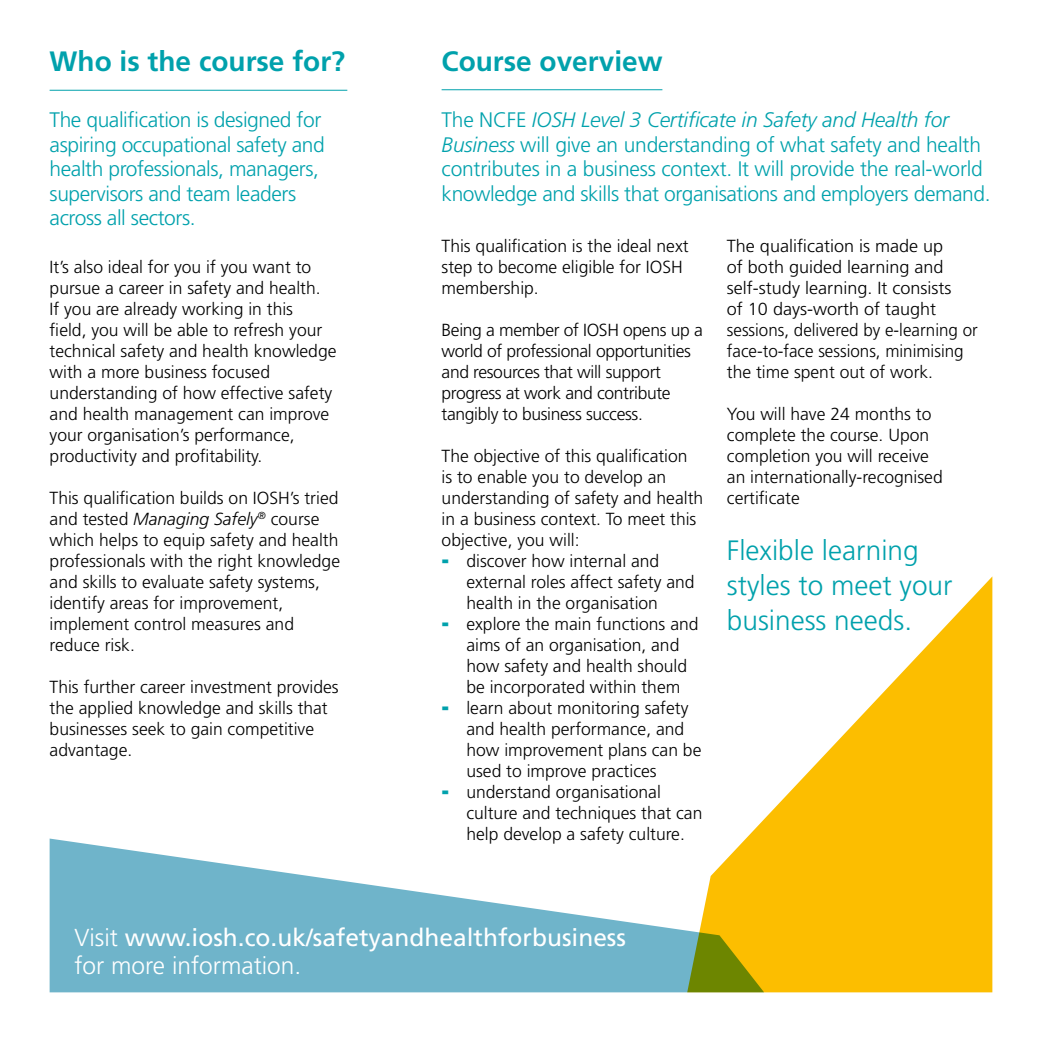
<style>
.page{position:relative;width:1042px;height:1042px;background:#fff}
.page>*{position:absolute;margin:0;border:0;box-sizing:border-box;transform-origin:0 0}
.t1{font:300 28px/35px "Frutiger";color:#00a1ac}
.t2{font:700 28px "Frutiger";color:#00a1ac}
.t3{font:24.5px/28px "Frutiger";color:#fff}
.t4{font:300 21px/24.5px "Frutiger";letter-spacing:-.02em;color:#00a1ac}
.t5{font:300 17.5px/21px "Frutiger";color:#000}
.t6{font:300 17.5px/21px "Frutiger";letter-spacing:-.02em;color:#000}
.s1{font-style:italic}
.s2{font-weight:900;font-size:21px;color:#00a1ac}
.s3{font-weight:300}
</style>
<div class="page">
<svg style="left:746px;top:577px;width:246px;height:415px;fill:#fcbe00"></svg>
<svg style="left:50px;top:838px;width:714px;height:154px;fill:#6fb4ca"></svg>
<hr style="left:50px;top:90px;width:297px;height:1px;background:#00a1ac">
<hr style="left:441px;top:89px;width:221px;height:1px;background:#00a1ac">
<h1 class="t2" style="left:50px;top:44px;width:297px">Who is the course for?</h1>
<p class="t4" style="left:50px;top:108px;width:277px">The qualification is designed for aspiring occupational safety and health professionals, managers, supervisors and team leaders across all sectors.</p>
<p class="t5" style="left:50px;top:257px;width:288px">It’s also ideal for you if you want to pursue a career in safety and health.<br>If you are already working in this<br>field, you will be able to refresh your technical safety and health knowledge with a more business focused understanding of how effective safety and health management can improve your organisation’s performance, productivity and profitability.</p>
<p class="t5" style="left:50px;top:488px;width:292px">This qualification builds on IOSH’s tried and tested <span class="s1">Managing Safely</span><sup>®</sup> course which helps to equip safety and health professionals with the right knowledge and skills to evaluate safety systems, identify areas for improvement, implement control measures and reduce risk.</p>
<p class="t5" style="left:50px;top:677px;width:291px">This further career investment provides the applied knowledge and skills that businesses seek to gain competitive advantage.</p>
<h1 class="t2" style="left:441px;top:44px;width:222px">Course overview</h1>
<p class="t4" style="left:441px;top:108px;width:550px">The NCFE <span class="s1">IOSH Level 3 Certificate in Safety and Health for Business</span> will give an understanding of what safety and health contributes in a business context. It will provide the real-world knowledge and skills that organisations and employers demand.</p>
<p class="t5" style="left:441px;top:236px;width:248px">This qualification is the ideal next step to become eligible for IOSH membership.</p>
<p class="t6" style="left:441px;top:320px;width:263px">Being a member of IOSH opens up a world of professional opportunities and resources that will support progress at work and contribute tangibly to business success.</p>
<p class="t5" style="left:441px;top:446px;width:263px">The objective of this qualification<br>is to enable you to develop an understanding of safety and health in a business context. To meet this objective, you will:</p>
<p class="t5" style="left:466px;top:551px;width:230px;text-indent:-25px"><span class="s2">-</span> discover how internal and external roles affect safety and health in the organisation</p>
<p class="t5" style="left:466px;top:614px;width:234px;text-indent:-25px"><span class="s2">-</span> explore the main functions and aims of an organisation, and how safety and health should be incorporated within them</p>
<p class="t5" style="left:466px;top:698px;width:237px;text-indent:-25px"><span class="s2">-</span> learn about monitoring safety and health performance, and how improvement plans can be used to improve practices</p>
<p class="t5" style="left:466px;top:782px;width:237px;text-indent:-25px"><span class="s2">-</span> understand organisational culture and techniques that can help develop a safety culture.</p>
<p class="t5" style="left:727px;top:236px;width:252px">The qualification is made up<br>of both guided learning and self-study learning. It consists<br>of 10 days-worth of taught sessions, delivered by e-learning or face-to-face sessions, minimising the time spent out of work.</p>
<p class="t5" style="left:727px;top:404px;width:217px">You will have 24 months to complete the course. Upon completion you will receive an internationally-recognised certificate</p>
<h1 class="t1" style="left:727px;top:533px;width:227px">Flexible learning styles to meet your business needs.</h1>
<h2 class="t3" style="left:74px;top:924px;width:553px"><span class="s3">Visit</span> www.iosh.co.uk/safetyandhealthforbusiness <span class="s3">for more information.</span></h2>
</div>
